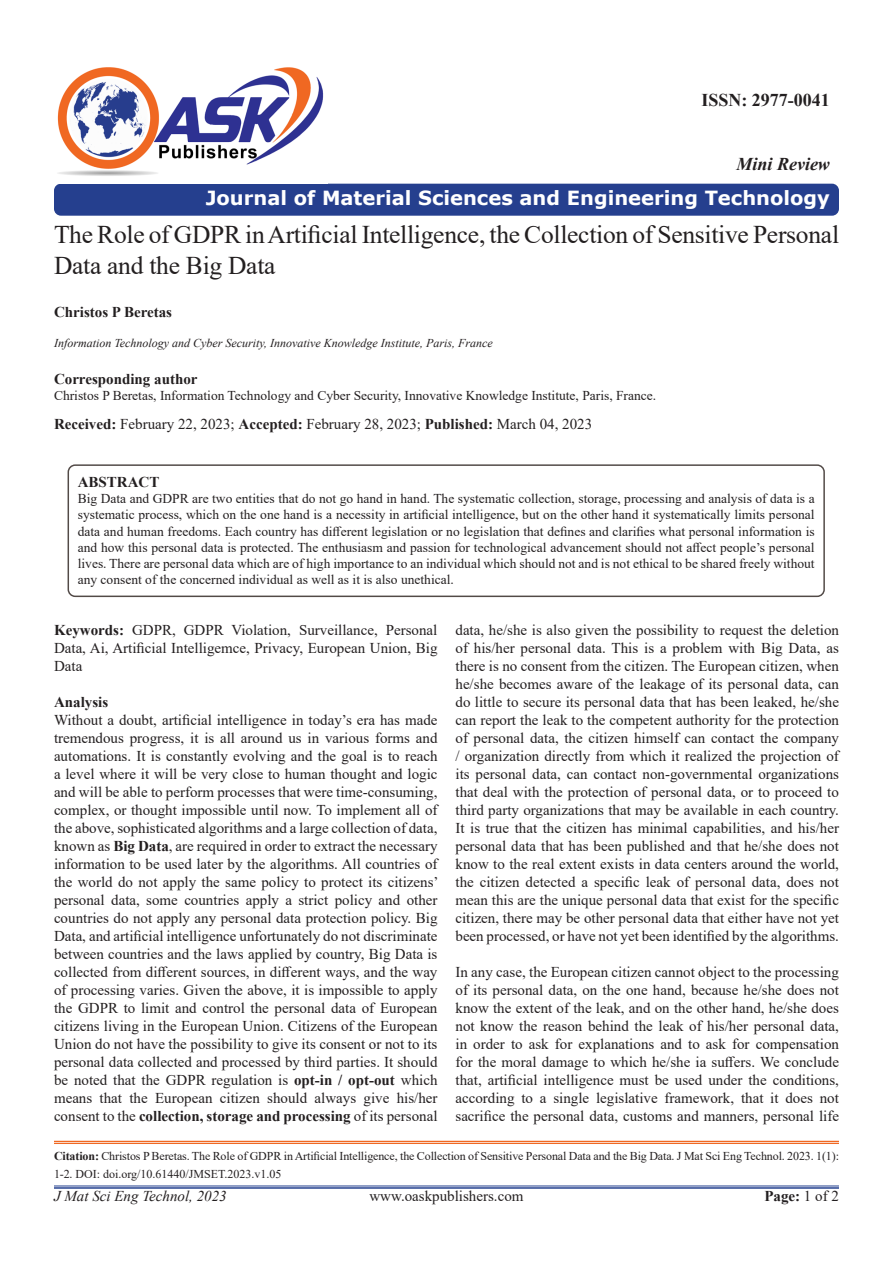
<style>
.page{position:relative;width:893px;height:1263px;background:#fff}
.page>*{position:absolute;margin:0;border:0;box-sizing:border-box;transform-origin:0 0}
.t1{font:25.5px/30.6px "Times New Roman";letter-spacing:-.01em;color:#231f20}
.t2{font:700 19.5px "Verdana";color:#fff}
.t3{font:700 18px "Times New Roman";color:#231f20}
.t4{font:italic 700 18px "Times New Roman";color:#231f20}
.t5{font:15px/18px "Times New Roman";color:#231f20;text-align:justify}
.t6{font:700 15px "Times New Roman";color:#231f20}
.t7{font:italic 15px "Times New Roman";color:#231f20}
.t8{font:13.5px/16.2px "Times New Roman";color:#231f20;text-align:justify}
.t9{font:12px/18px "Times New Roman";letter-spacing:-.01em;color:#231f20}
.t10{font:italic 12px "Times New Roman";color:#231f20}
.s1{font-weight:700}
.s2{font-weight:400}
</style>
<div class="page">
<hr style="left:54px;top:1186px;width:785px;height:1px;background:#24418f">
<hr style="left:54px;top:1187px;width:785px;height:2px;background:#24418f">
<div style="left:54px;top:184px;width:785px;height:32px;background:#253f8e;border-radius:7px"></div>
<hr style="left:54px;top:1141px;width:785px;height:1px;background:#f06822">
<hr style="left:54px;top:1143px;width:785px;height:1px;background:#f06822">
<div style="left:68px;top:464px;width:757px;height:133px;border:1px solid #524a47;border-radius:7px"></div>
<img style="left:57px;top:67px;width:267px;height:109px">
<p class="t3" style="left:701px;top:87px;width:130px">ISSN: 2977-0041</p>
<p class="t4" style="left:736px;top:151px;width:95px">Mini Review</p>
<p class="t2" style="left:206px;top:184px;width:626px">Journal of Material Sciences and Engineering Technology</p>
<p class="t1" style="left:54px;top:218px;width:787px">The Role of GDPR in Artificial Intelligence, the Collection of Sensitive Personal<br>Data and the Big Data</p>
<p class="t6" style="left:54px;top:301px;width:120px">Christos P Beretas</p>
<p class="t10" style="left:54px;top:334px;width:440px">Information Technology and Cyber Security, Innovative Knowledge Institute, Paris, France</p>
<p class="t6" style="left:54px;top:368px;width:145px">Corresponding author</p>
<p class="t8" style="left:54px;top:387px;width:604px">Christos P Beretas, Information Technology and Cyber Security, Innovative Knowledge Institute, Paris, France.</p>
<p class="t5" style="left:54px;top:414px;width:540px"><span class="s1">Received:</span> February 22, 2023; <span class="s1">Accepted:</span> February 28, 2023; <span class="s1">Published:</span> March 04, 2023</p>
<p class="t6" style="left:78px;top:471px;width:83px">ABSTRACT</p>
<p class="t8" style="left:78px;top:490px;width:738px">Big Data and GDPR are two entities that do not go hand in hand. The systematic collection, storage, processing and analysis of data is a systematic process, which on the one hand is a necessity in artificial intelligence, but on the other hand it systematically limits personal data and human freedoms. Each country has different legislation or no legislation that defines and clarifies what personal information is and how this personal data is protected. The enthusiasm and passion for technological advancement should not affect people’s personal lives. There are personal data which are of high importance to an individual which should not and is not ethical to be shared freely without any consent of the concerned individual as well as it is also unethical.</p>
<p class="t5" style="left:54px;top:620px;width:385px"><span class="s1">Keywords:</span> GDPR, GDPR Violation, Surveillance, Personal Data, Ai, Artificial Intelligemce, Privacy, European Union, Big Data</p>
<p class="t6" style="left:54px;top:691px;width:56px">Analysis</p>
<p class="t5" style="left:54px;top:710px;width:386px">Without a doubt, artificial intelligence in today’s era has made tremendous progress, it is all around us in various forms and automations. It is constantly evolving and the goal is to reach a level where it will be very close to human thought and logic and will be able to perform processes that were time-consuming, complex, or thought impossible until now. To implement all of the above, sophisticated algorithms and a large collection of data, known as <span class="s1">Big Data</span>, are required in order to extract the necessary information to be used later by the algorithms. All countries of the world do not apply the same policy to protect its citizens’ personal data, some countries apply a strict policy and other countries do not apply any personal data protection policy. Big Data, and artificial intelligence unfortunately do not discriminate between countries and the laws applied by country, Big Data is collected from different sources, in different ways, and the way of processing varies. Given the above, it is impossible to apply the GDPR to limit and control the personal data of European citizens living in the European Union. Citizens of the European Union do not have the possibility to give its consent or not to its personal data collected and processed by third parties. It should be noted that the GDPR regulation is <span class="s1">opt-in / opt-out</span> which means that the European citizen should always give his/her consent to the <span class="s1">collection, storage and processing</span> of its personal</p>
<p class="t5" style="left:455px;top:620px;width:385px">data, he/she is also given the possibility to request the deletion of his/her personal data. This is a problem with Big Data, as there is no consent from the citizen. The European citizen, when he/she becomes aware of the leakage of its personal data, can do little to secure its personal data that has been leaked, he/she can report the leak to the competent authority for the protection of personal data, the citizen himself can contact the company / organization directly from which it realized the projection of its personal data, can contact non-governmental organizations that deal with the protection of personal data, or to proceed to third party organizations that may be available in each country.<br>It is true that the citizen has minimal capabilities, and his/her personal data that has been published and that he/she does not know to the real extent exists in data centers around the world, the citizen detected a specific leak of personal data, does not mean this are the unique personal data that exist for the specific citizen, there may be other personal data that either have not yet been processed, or have not yet been identified by the algorithms.</p>
<p class="t5" style="left:455px;top:962px;width:385px">In any case, the European citizen cannot object to the processing of its personal data, on the one hand, because he/she does not know the extent of the leak, and on the other hand, he/she does not know the reason behind the leak of his/her personal data, in order to ask for explanations and to ask for compensation for the moral damage to which he/she ia suffers. We conclude that, artificial intelligence must be used under the conditions, according to a single legislative framework, that it does not sacrifice the personal data, customs and manners, personal life</p>
<p class="t9" style="left:54px;top:1146px;width:786px"><span class="s1">Citation:</span> Christos P Beretas. The Role of GDPR in Artificial Intelligence, the Collection of Sensitive Personal Data and the Big Data. J Mat Sci Eng Technol. 2023. 1(1):<br>1-2. DOI: doi.org/10.61440/JMSET.2023.v1.05</p>
<p class="t6" style="left:764px;top:1185px;width:76px">Page: <span class="s2">1 of 2</span></p>
<p class="t7" style="left:54px;top:1186px;width:174px">J Mat Sci Eng Technol, 2023</p>
<p class="t5" style="left:369px;top:1187px;width:156px">www.oaskpublishers.com</p>
</div>
